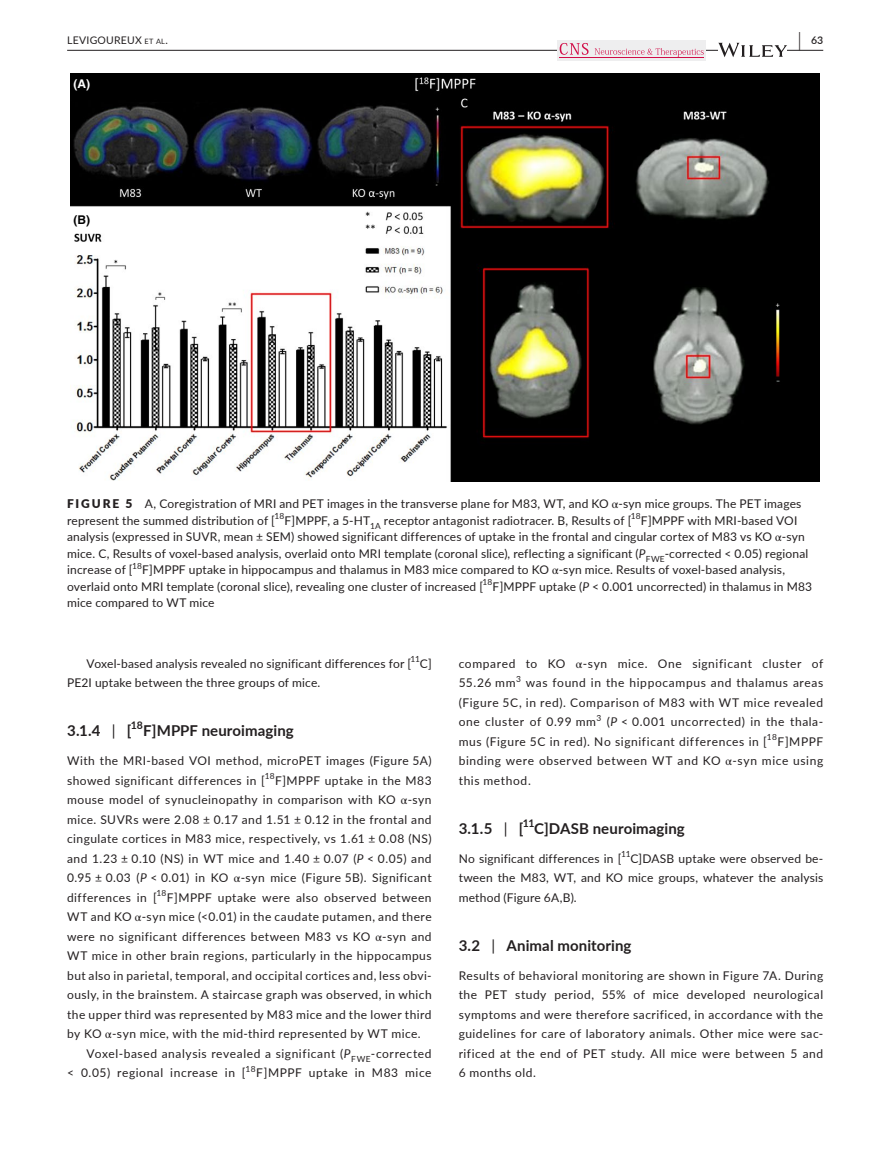
<style>
.page{position:relative;width:893px;height:1174px;background:#fff}
.page>*{position:absolute;margin:0;border:0;box-sizing:border-box;transform-origin:0 0}
.t1{font:600 19.5px "Lato";color:#231f20;scale:.48 1}
.t2{font:700 15px "Lato";letter-spacing:.005em;color:#231f20}
.t3{font:12px/19.5px "Lato";letter-spacing:.03em;color:#231f20;text-align:justify}
.t4{font:12px/19.5px "Lato";letter-spacing:.05em;color:#231f20}
.t5{font:12px "Lato";letter-spacing:.01em;color:#231f20}
.t6{font:700 12px "Helvetica";color:#fff}
.t7{font:700 12px "Helvetica";color:#000}
.t8{font:10.5px "Lato";letter-spacing:.02em;color:#231f20}
.t9{font:700 10.5px "Lato";color:#231f20}
.t10{font:600 10.5px "Lato";color:#231f20}
.t11{font:8.4px "Lato";color:#231f20}
.s1{font-size:7.35px}
.s2{font-weight:900}
.s3{font-family:"STIX"}
.s4{font-style:italic}
.s5{font-weight:400}
</style>
<div class="page">
<hr style="left:67px;top:50px;width:756px;height:1px;background:#231f20">
<div style="left:557px;top:40px;width:149px;height:21px;background:#eeeeef"></div>
<hr style="left:559px;top:57px;width:145px;height:1px;background:#d10d47">
<svg style="left:560px;top:43px;width:29px;height:12px"></svg>
<svg style="left:595px;top:48px;width:109px;height:9px"></svg>
<svg style="left:718px;top:43px;width:69px;height:14px"></svg>
<img style="left:71px;top:74px;width:748px;height:407px">
<h1 class="t1" style="left:798px;top:26px;width:7px">|</h1>
<p class="t8" style="left:67px;top:33px;width:102px">LEVIGOUREUX <span class="s1">et al</span>.</p>
<p class="t10" style="left:811px;top:33px;width:14px">63</p>
<p class="t6" style="left:73px;top:76px;width:18px">(A)</p>
<p class="t7" style="left:73px;top:212px;width:18px">(B)</p>
<p class="t3" style="left:67px;top:495px;width:736px;line-height:16.5px"><span class="s2">FIGURE 5</span> A, Coregistration of MRI and PET images in the transverse plane for M83, WT, and KO <span class="s3">α</span>-syn mice groups. The PET images represent the summed distribution of [</p>
<p class="t11" style="left:274px;top:510px;width:11px">18</p>
<p class="t3" style="left:284px;top:510px;width:348px">F]MPPF, a 5-HT<sub>1A</sub> receptor antagonist radiotracer. B, Results of [</p>
<p class="t11" style="left:631px;top:510px;width:11px">18</p>
<p class="t3" style="left:67px;top:511px;width:743px;line-height:16.5px;text-align:left;text-indent:574px">F]MPPF with MRI-based VOI analysis (expressed in SUVR, mean ± SEM) showed significant differences of uptake in the frontal and cingular cortex of M83 vs KO <span class="s3">α</span>-syn mice. C, Results of voxel-based analysis, overlaid onto MRI template (coronal slice), reflecting a significant (<span class="s4">P</span><sub>FWE</sub>-corrected &lt; 0.05) regional increase of [</p>
<p class="t11" style="left:132px;top:559px;width:11px">18</p>
<p class="t3" style="left:67px;top:561px;width:719px;line-height:16.5px;text-indent:75px">F]MPPF uptake in hippocampus and thalamus in M83 mice compared to KO <span class="s3">α</span>-syn mice. Results of voxel-based analysis, overlaid onto MRI template (coronal slice), revealing one cluster of increased [</p>
<p class="t11" style="left:483px;top:576px;width:11px">18</p>
<p class="t3" style="left:493px;top:576px;width:321px">F]MPPF uptake (<span class="s4">P</span> &lt; 0.001 uncorrected) in thalamus in M83</p>
<p class="t5" style="left:67px;top:594px;width:149px">mice compared to WT mice</p>
<p class="t3" style="left:87px;top:653px;width:326px">Voxel-based analysis revealed no significant differences for [</p>
<p class="t11" style="left:411px;top:653px;width:11px">11</p>
<p class="t3" style="left:420px;top:653px;width:13px">C]</p>
<p class="t3" style="left:67px;top:672px;width:255px">PE2I uptake between the three groups of mice.</p>
<p class="t2" style="left:67px;top:719px;width:66px">3.1.4 <span class="s5">|</span> [</p>
<p class="t9" style="left:131px;top:717px;width:14px">18</p>
<p class="t2" style="left:143px;top:719px;width:152px">F]MPPF neuroimaging</p>
<p class="t3" style="left:67px;top:750px;width:366px">With the MRI-based VOI method, microPET images (Figure 5A) showed significant differences in [</p>
<p class="t11" style="left:265px;top:770px;width:11px">18</p>
<p class="t3" style="left:67px;top:770px;width:366px;text-indent:208px">F]MPPF uptake in the M83 mouse model of synucleinopathy in comparison with KO <span class="s3">α</span>-syn mice. SUVRs were 2.08 ± 0.17 and 1.51 ± 0.12 in the frontal and cingulate cortices in M83 mice, respectively, vs 1.61 ± 0.08 (NS) and 1.23 ± 0.10 (NS) in WT mice and 1.40 ± 0.07 (<span class="s4">P</span> &lt; 0.05) and 0.95 ± 0.03 (<span class="s4">P</span> &lt; 0.01) in KO <span class="s3">α</span>-syn mice (Figure 5B). Significant differences in [</p>
<p class="t11" style="left:156px;top:887px;width:11px">18</p>
<p class="t3" style="left:167px;top:887px;width:266px">F]MPPF uptake were also observed between</p>
<p class="t3" style="left:67px;top:906px;width:366px">WT and KO <span class="s3">α</span>-syn mice (&lt;0.01) in the caudate putamen, and there</p>
<p class="t3" style="left:67px;top:926px;width:366px">were no significant differences between M83 vs KO <span class="s3">α</span>-syn and</p>
<p class="t3" style="left:67px;top:945px;width:366px">WT mice in other brain regions, particularly in the hippocampus</p>
<p class="t3" style="left:67px;top:965px;width:366px">but also in parietal, temporal, and occipital cortices and, less obvi-</p>
<p class="t3" style="left:67px;top:984px;width:366px">ously, in the brainstem. A staircase graph was observed, in which</p>
<p class="t3" style="left:67px;top:1004px;width:366px">the upper third was represented by M83 mice and the lower third</p>
<p class="t3" style="left:67px;top:1023px;width:355px">by KO <span class="s3">α</span>-syn mice, with the mid-third represented by WT mice.</p>
<p class="t4" style="left:87px;top:1043px;width:346px">Voxel-based analysis revealed a significant (<span class="s4">P</span><sub>FWE</sub>-corrected</p>
<p class="t4" style="left:67px;top:1062px;width:366px">&lt; 0.05) regional increase in [<sup>18</sup>F]MPPF uptake in M83 mice</p>
<p class="t3" style="left:459px;top:653px;width:366px">compared to KO <span class="s3">α</span>-syn mice. One significant cluster of 55.26 mm<sup>3</sup> was found in the hippocampus and thalamus areas (Figure 5C, in red). Comparison of M83 with WT mice revealed one cluster of 0.99 mm</p>
<p class="t11" style="left:597px;top:712px;width:6px">3</p>
<p class="t4" style="left:459px;top:711px;width:366px;text-indent:148px">(<span class="s4">P</span> &lt; 0.001 uncorrected) in the thala&shy;mus (Figure 5C in red). No significant differences in [</p>
<p class="t11" style="left:767px;top:731px;width:12px">18</p>
<p class="t3" style="left:459px;top:731px;width:366px;text-indent:319px">F]MPPF binding were observed between WT and KO <span class="s3">α</span>-syn mice using this method.</p>
<p class="t2" style="left:459px;top:817px;width:66px">3.1.5 <span class="s5">|</span> [</p>
<p class="t9" style="left:523px;top:815px;width:13px">11</p>
<p class="t2" style="left:534px;top:817px;width:152px">C]DASB neuroimaging</p>
<p class="t5" style="left:459px;top:850px;width:164px">No significant differences in [</p>
<p class="t11" style="left:621px;top:848px;width:11px">11</p>
<p class="t3" style="left:459px;top:848px;width:366px;text-indent:172px">C]DASB uptake were observed be&shy;tween the M83, WT, and KO mice groups, whatever the analysis method (Figure 6A,B).</p>
<p class="t2" style="left:459px;top:934px;width:174px">3.2 <span class="s5">|</span> Animal monitoring</p>
<p class="t3" style="left:459px;top:965px;width:366px">Results of behavioral monitoring are shown in Figure 7A. During the PET study period, 55% of mice developed neurological symptoms and were therefore sacrificed, in accordance with the guidelines for care of laboratory animals. Other mice were sac&shy;rificed at the end of PET study. All mice were between 5 and 6 months old.</p>
</div>
